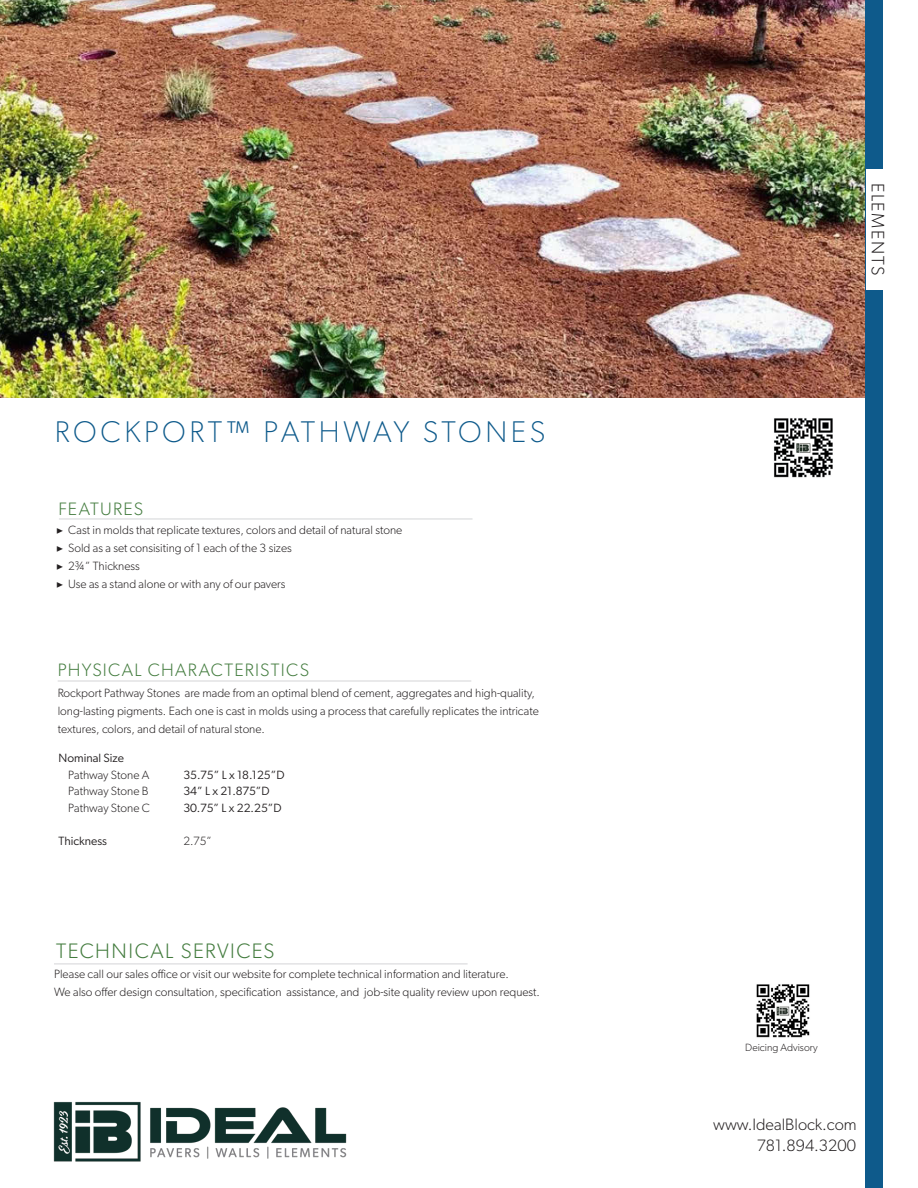
<style>
.page{position:relative;width:918px;height:1188px;background:#fff}
.page>*{position:absolute;margin:0;border:0;box-sizing:border-box;transform-origin:0 0}
.t1{font:100 30px "Gibson";letter-spacing:.12em;color:#0e5a8b}
.Products_-_Features_Title{font:300 21px "Gibson";letter-spacing:.07em;color:#427b3d}
.Products_-_Features_Title-2{font:300 18px "Gibson";letter-spacing:.07em;color:#427b3d}
.t2{font:300 18px "Gibson";letter-spacing:.09em;color:#231f20}
.t3{font:300 16.5px "Gibson";color:#231f20}
.t4{font:300 12px/18px "Gibson";color:#231f20}
.t5{font:12px "Gibson";color:#231f20}
.t6{font:300 10.5px "Gibson";color:#231f20}
.s1{font-family:"Minion Pro";font-weight:400}
</style>
<div class="page">
<img style="left:0;top:0;width:866px;height:397px">
<hr style="left:59px;top:518px;width:414px;height:2px;background:#b6b7bb">
<div style="left:866px;top:0;width:17px;height:1188px;background:#0e5a8b"></div>
<div style="left:866px;top:169px;width:27px;height:120px;background:#fff"></div>
<img style="left:53px;top:1101px;width:294px;height:60px">
<img style="left:774px;top:418px;width:59px;height:60px">
<img style="left:756px;top:984px;width:54px;height:54px">
<hr style="left:54px;top:963px;width:414px;height:2px;background:#b6b7bb">
<hr style="left:58px;top:680px;width:413px;height:2px;background:#b6b7bb">
<p class="t1" style="left:55px;top:413px;width:492px">ROCKPORT™ PATHWAY STONES</p>
<p class="Products_-_Features_Title-2" style="left:58px;top:498px;width:86px">FEATURES</p>
<p class="t4" style="left:56px;top:520px;width:348px"><span class="s1">▶</span> Cast in molds that replicate textures, colors and detail of natural stone</p>
<p class="t4" style="left:56px;top:538px;width:237px"><span class="s1">▶</span> Sold as a set consisiting of 1 each of the 3 sizes</p>
<p class="t4" style="left:56px;top:556px;width:85px"><span class="s1">▶</span> 2¾” Thickness</p>
<p class="t4" style="left:56px;top:574px;width:231px"><span class="s1">▶</span> Use as a stand alone or with any of our pavers</p>
<p class="Products_-_Features_Title-2" style="left:58px;top:659px;width:253px">PHYSICAL CHARACTERISTICS</p>
<p class="t4" style="left:58px;top:684px;width:483px">Rockport Pathway Stones are made from an optimal blend of cement, aggregates and high-quality, long-lasting pigments. Each one is cast in molds using a process that carefully replicates the intricate textures, colors, and detail of natural stone.</p>
<p class="t5" style="left:59px;top:751px;width:67px">Nominal Size</p>
<p class="t4" style="left:68px;top:765px;width:83px">Pathway Stone A</p>
<p class="t5" style="left:183px;top:767px;width:103px">35.75” L x 18.125”D</p>
<p class="t4" style="left:68px;top:782px;width:82px">Pathway Stone B</p>
<p class="t5" style="left:183px;top:784px;width:88px">34” L x 21.875”D</p>
<p class="t4" style="left:68px;top:798px;width:83px">Pathway Stone C</p>
<p class="t5" style="left:183px;top:800px;width:100px">30.75” L x 22.25”D</p>
<p class="t5" style="left:59px;top:833px;width:50px">Thickness</p>
<p class="t4" style="left:183px;top:831px;width:30px">2.75”</p>
<p class="Products_-_Features_Title" style="left:56px;top:938px;width:220px">TECHNICAL SERVICES</p>
<p class="t4" style="left:54px;top:965px;width:456px">Please call our sales office or visit our website for complete technical information and literature.</p>
<p class="t4" style="left:54px;top:983px;width:488px">We also offer design consultation, specification assistance, and job-site quality review upon request.</p>
<p class="t2" style="left:889px;top:183px;width:94px;rotate:90deg">ELEMENTS</p>
<p class="t6" style="left:745px;top:1041px;width:74px">Deicing Advisory</p>
<p class="t3" style="left:713px;top:1115px;width:145px">www.IdealBlock.com</p>
<p class="t3" style="left:757px;top:1136px;width:101px">781.894.3200</p>
</div>
